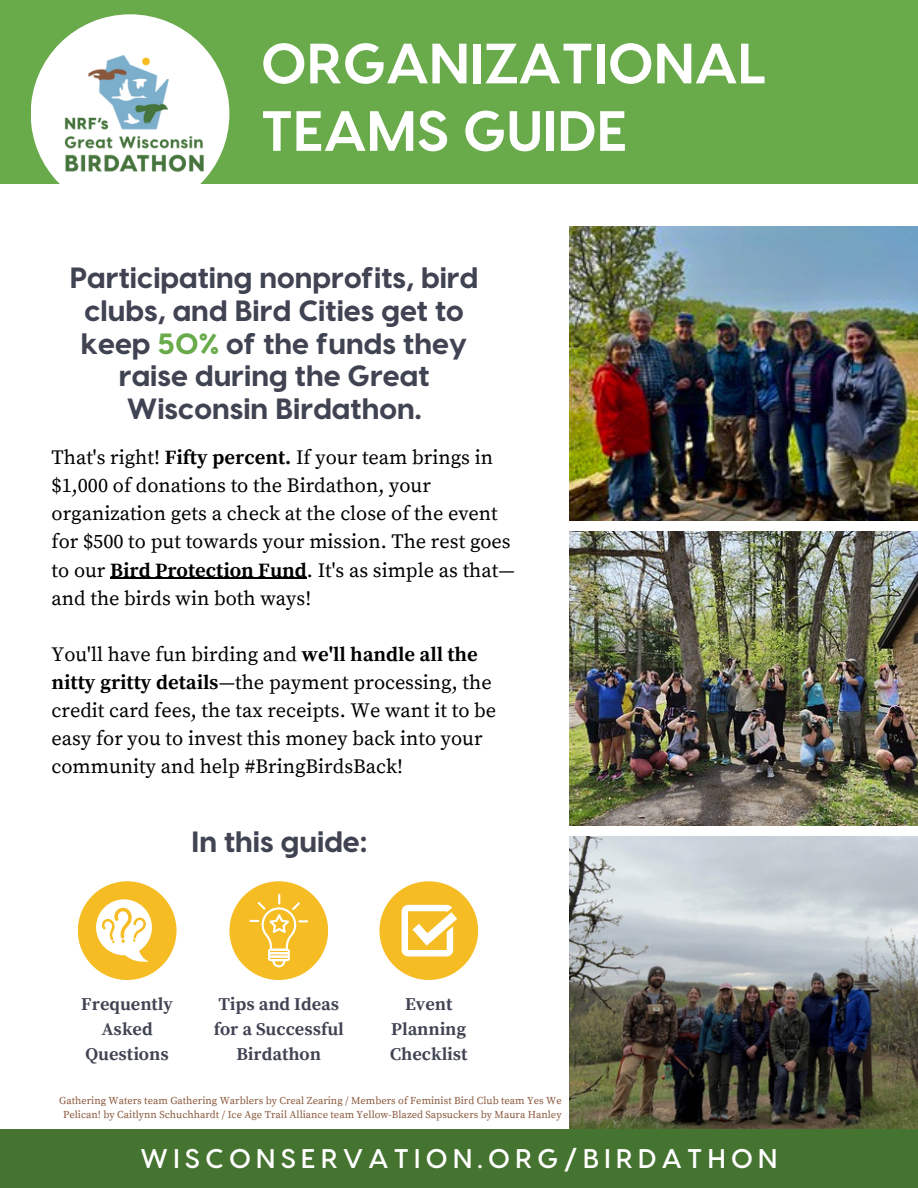
<style>
.page{position:relative;width:918px;height:1188px;background:#fff}
.page>*{position:absolute;margin:0;border:0;box-sizing:border-box;transform-origin:0 0}
.t1{font:700 56.7px/67.5px "Visby CF";color:#fff}
.t2{font:800 29.25px/32.7px "Visby CF";color:#404352;text-align:center}
.t3{font:600 27px "Visby CF";letter-spacing:.2em;color:#fff}
.t4{font:20.25px/28.2px "Source Serif Pro";color:#000}
.t5{font:700 18px/24.8px "Source Serif Pro";color:#404352;text-align:center}
.t6{font:10.5px/14px "Source Serif Pro";color:#8a593d;text-align:center}
.s1{color:#69aa4b}
.s2{font-weight:700}
</style>
<div class="page">
<img style="left:569px;top:227px;width:349px;height:293px">
<img style="left:569px;top:532px;width:349px;height:293px">
<img style="left:569px;top:836px;width:349px;height:294px">
<div style="left:0;top:1130px;width:918px;height:58px;background:#457330"></div>
<div style="left:0;top:0;width:918px;height:184px;background:#69aa4b"></div>
<div style="left:78px;top:881px;width:99px;height:99px;background:#f5bc24;border-radius:50%"></div>
<svg style="left:96px;top:899px;width:56px;height:63px"></svg>
<div style="left:229px;top:881px;width:99px;height:99px;background:#f5bc24;border-radius:50%"></div>
<svg style="left:250px;top:894px;width:58px;height:73px"></svg>
<div style="left:379px;top:881px;width:99px;height:99px;background:#f5bc24;border-radius:50%"></div>
<svg style="left:402px;top:905px;width:55px;height:51px"></svg>
<img style="left:31px;top:19px;width:198px;height:165px">
<hr style="left:110px;top:578px;width:197px;height:1px;background:#000">
<p class="t1" style="left:261px;top:26px;width:508px">ORGANIZATIONAL<br>TEAMS GUIDE</p>
<h5 class="t2" style="left:70px;top:260px;width:410px">Participating nonprofits, bird clubs, and Bird Cities get to keep <span class="s1">50%</span> of the funds they raise during the Great<br>Wisconsin Birdathon.</h5>
<h4 class="t4" style="left:52px;top:444px;width:465px">That's right! <span class="s2">Fifty percent.</span> If your team brings in $1,000 of donations to the Birdathon, your organization gets a check at the close of the event for $500 to put towards your mission. The rest goes to our <span class="s2">Bird Protection Fund</span>. It's as simple as that— and the birds win both ways!</h4>
<h3 class="t4" style="left:52px;top:641px;width:446px">You'll have fun birding and <span class="s2">we'll handle all the nitty gritty details</span>—the payment processing, the credit card fees, the tax receipts. We want it to be easy for you to invest this money back into your community and help #BringBirdsBack!</h3>
<p class="t2" style="left:192px;top:823px;width:177px">In this guide:</p>
<h1 class="t5" style="left:81px;top:992px;width:93px">Frequently<br>Asked<br>Questions</h1>
<p class="t5" style="left:214px;top:992px;width:132px">Tips and Ideas for a Successful<br>Birdathon</p>
<h3 class="t5" style="left:390px;top:992px;width:79px">Event<br>Planning<br>Checklist</h3>
<h5 class="t6" style="left:59px;top:1094px;width:504px">Gathering Waters team Gathering Warblers by Creal Zearing / Members of Feminist Bird Club team Yes We<br>Pelican! by Caitlynn Schuchhardt / Ice Age Trail Alliance team Yellow-Blazed Sapsuckers by Maura Hanley</h5>
<p class="t3" style="left:141px;top:1141px;width:638px">WISCONSERVATION.ORG/BIRDATHON</p>
</div>
